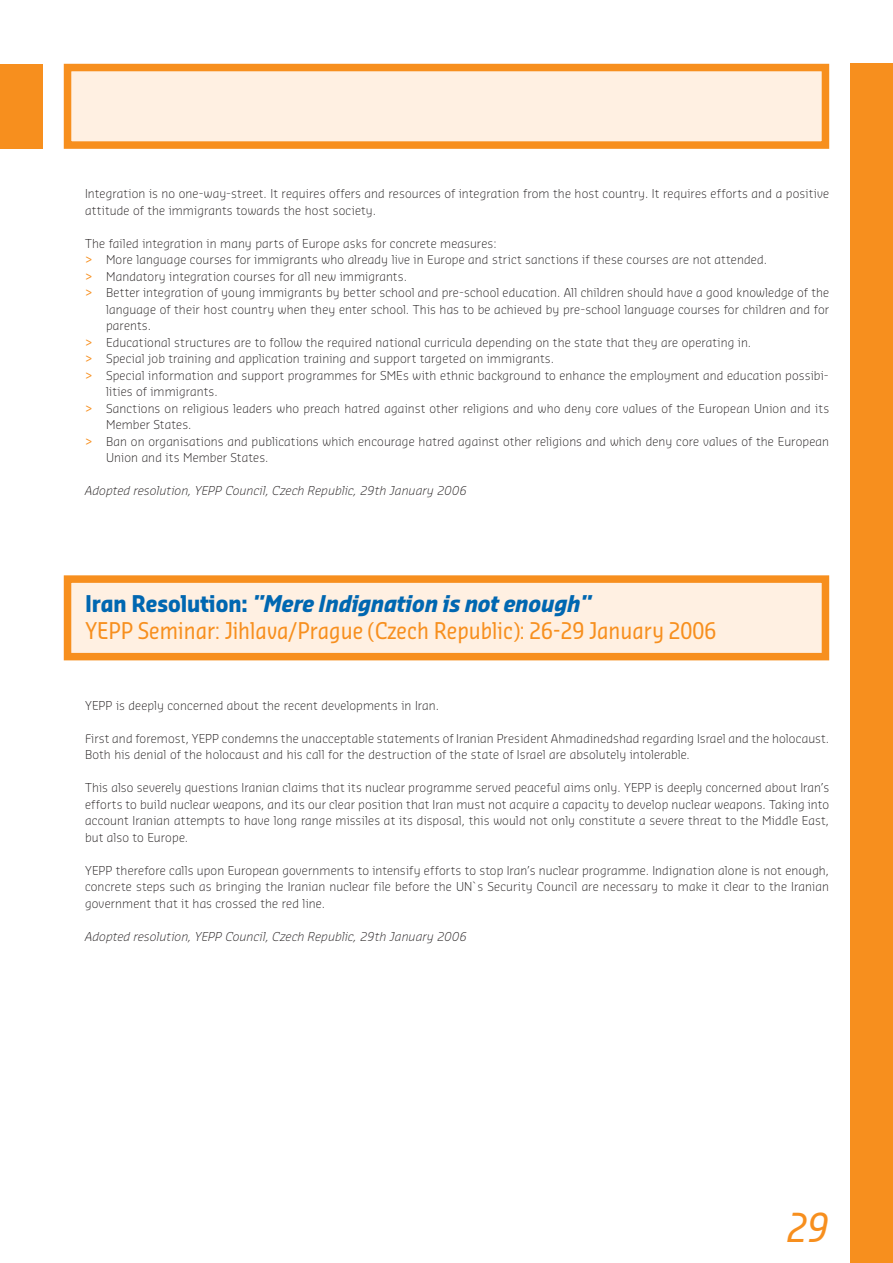
<style>
.page{position:relative;width:893px;height:1263px;background:#fff}
.page>*{position:absolute;margin:0;border:0;box-sizing:border-box;transform-origin:0 0}
.t1{font:italic 39px "Sansa Con";color:#f78f1e}
.t2{font:22.5px/27.6px "Sansa Con";color:#f78f1e}
.t3{font:300 12px/16.5px "Sansa";letter-spacing:.01em;color:#231f20}
.t4{font:italic 300 12px "Sansa";letter-spacing:.005em;color:#231f20}
.s1{font-weight:400;color:#f78f1e}
.s2{font-weight:700;color:#0067b1}
.s3{font-weight:700;font-style:italic;color:#0067b1}
</style>
<div class="page">
<div style="left:68px;top:68px;width:757px;height:77px;background:#fff0e2"></div>
<div style="left:64px;top:64px;width:765px;height:85px;border:8px solid #f78f1e"></div>
<div style="left:850px;top:64px;width:43px;height:1199px;background:#f78f1e"></div>
<div style="left:0;top:64px;width:43px;height:84px;background:#f78f1e"></div>
<div style="left:68px;top:579px;width:757px;height:78px;background:#fff0e2"></div>
<div style="left:64px;top:575px;width:765px;height:85px;border:8px solid #f78f1e"></div>
<p class="t3" style="left:85px;top:186px;width:746px">Integration is no one-way-street. It requires offers and resources of integration from the host country. It requires efforts and a positive attitude of the immigrants towards the host society.</p>
<p class="t3" style="left:85px;top:236px;width:413px">The failed integration in many parts of Europe asks for concrete measures:</p>
<p class="t3" style="left:85px;top:252px;width:683px"><span class="s1">&gt;</span> More language courses for immigrants who already live in Europe and strict sanctions if these courses are not attended.</p>
<p class="t3" style="left:85px;top:269px;width:323px"><span class="s1">&gt;</span> Mandatory integration courses for all new immigrants.</p>
<p class="t3" style="left:85px;top:285px;width:746px"><span class="s1">&gt;</span> Better integration of young immigrants by better school and pre-school education. All children should have a good knowledge of the</p>
<p class="t3" style="left:106px;top:302px;width:725px">language of their host country when they enter school. This has to be achieved by pre-school language courses for children and for</p>
<p class="t3" style="left:106px;top:318px;width:46px">parents.</p>
<p class="t3" style="left:85px;top:335px;width:668px"><span class="s1">&gt;</span> Educational structures are to follow the required national curricula depending on the state that they are operating in.</p>
<p class="t3" style="left:85px;top:351px;width:470px"><span class="s1">&gt;</span> Special job training and application training and support targeted on immigrants.</p>
<p class="t3" style="left:85px;top:368px;width:745px"><span class="s1">&gt;</span> Special information and support programmes for SMEs with ethnic background to enhance the employment and education possibi-</p>
<p class="t3" style="left:106px;top:384px;width:113px">lities of immigrants.</p>
<p class="t3" style="left:85px;top:401px;width:746px"><span class="s1">&gt;</span> Sanctions on religious leaders who preach hatred against other religions and who deny core values of the European Union and its</p>
<p class="t3" style="left:106px;top:417px;width:87px">Member States.</p>
<p class="t3" style="left:85px;top:434px;width:746px"><span class="s1">&gt;</span> Ban on organisations and publications which encourage hatred against other religions and which deny core values of the European</p>
<p class="t3" style="left:106px;top:450px;width:164px">Union and its Member States.</p>
<p class="t4" style="left:85px;top:486px;width:383px">Adopted resolution, YEPP Council, Czech Republic, 29th January 2006</p>
<h2 class="t2" style="left:85px;top:591px;width:633px"><span class="s2">Iran Resolution:</span> <span class="s3">"Mere Indignation is not enough"<br></span>YEPP Seminar: Jihlava/Prague (Czech Republic): 26-29 January 2006</h2>
<p class="t3" style="left:85px;top:698px;width:355px">YEPP is deeply concerned about the recent developments in Iran.</p>
<p class="t3" style="left:85px;top:731px;width:746px">First and foremost, YEPP condemns the unacceptable statements of Iranian President Ahmadinedshad regarding Israel and the holocaust.<br>Both his denial of the holocaust and his call for the destruction of the state of Israel are absolutely intolerable.</p>
<p class="t3" style="left:85px;top:780px;width:746px;text-align:justify">This also severely questions Iranian claims that its nuclear programme served peaceful aims only. YEPP is deeply concerned about Iran’s efforts to build nuclear weapons, and its our clear position that Iran must not acquire a capacity to develop nuclear weapons. Taking into account Iranian attempts to have long range missiles at its disposal, this would not only constitute a severe threat to the Middle East, but also to Europe.</p>
<p class="t3" style="left:85px;top:863px;width:746px;text-align:justify">YEPP therefore calls upon European governments to intensify efforts to stop Iran’s nuclear programme. Indignation alone is not enough, concrete steps such as bringing the Iranian nuclear file before the UN`s Security Council are necessary to make it clear to the Iranian government that it has crossed the red line.</p>
<p class="t4" style="left:85px;top:932px;width:383px">Adopted resolution, YEPP Council, Czech Republic, 29th January 2006</p>
<h1 class="t1" style="left:786px;top:1213px;width:43px">29</h1>
</div>
